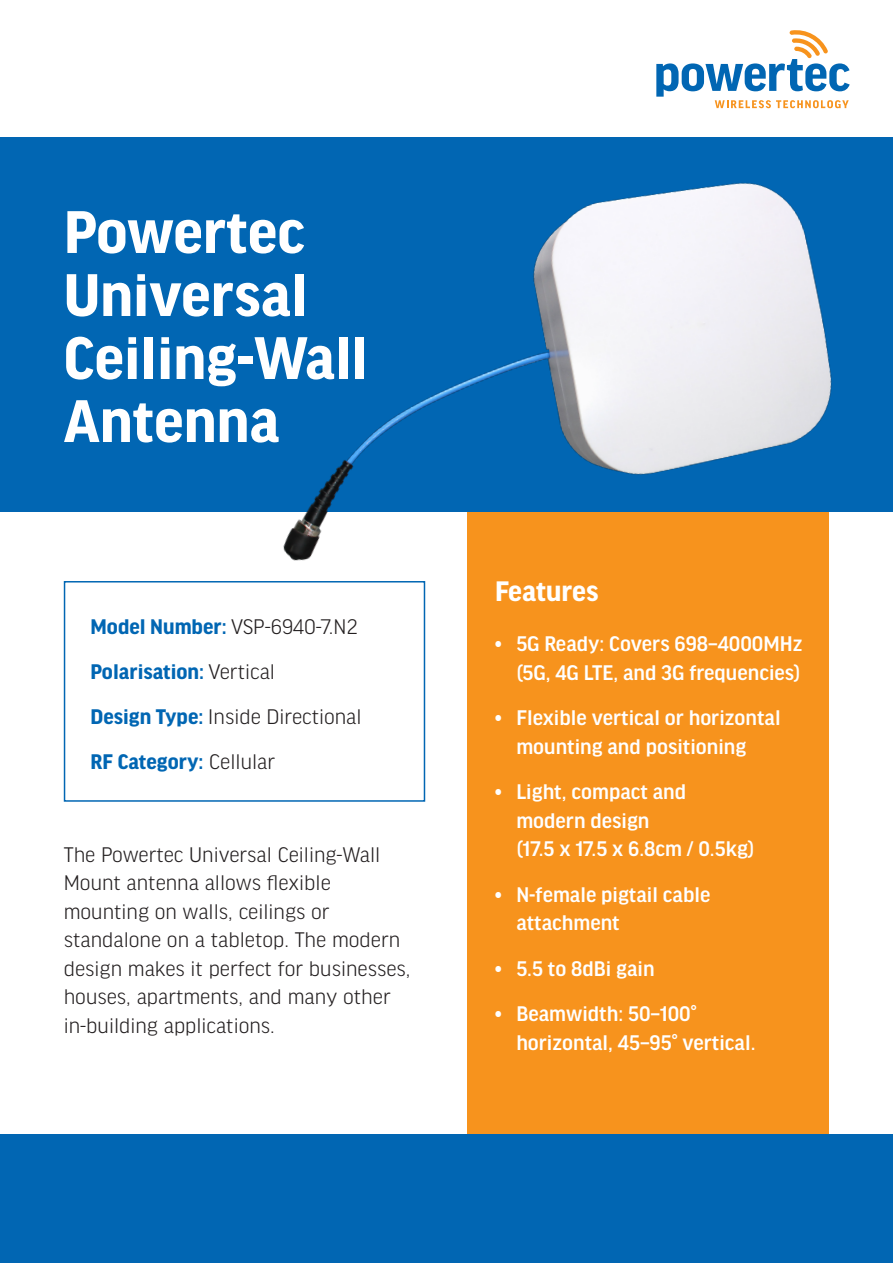
<style>
.page{position:relative;width:893px;height:1263px;background:#fff}
.page>*{position:absolute;margin:0;border:0;box-sizing:border-box;transform-origin:0 0}
.t1{font:700 63.9px/63px "Good Headline Pro";color:#fff}
.t2{font:700 30px "Good Headline Pro";color:#fff}
.t3{font:300 22.5px/28.5px "Good Headline Pro";color:#231f20}
.t4{font:500 22.5px/28.5px "Good Headline Pro";color:#fff}
.t5{font:700 22.5px "Good Headline Pro";color:#0166b3}
.s1{font-weight:700;color:#0166b3}
.s2{font-weight:300;color:#231f20}
</style>
<div class="page">
<div style="left:468px;top:449px;width:361px;height:735px;background:#f7931d"></div>
<div style="left:0;top:137px;width:893px;height:375px;background:#0166b3"></div>
<div style="left:0;top:1134px;width:893px;height:129px;background:#0166b3"></div>
<div style="left:64px;top:581px;width:361px;height:221px;border:2px solid #0166b3"></div>
<svg style="left:656px;top:30px;width:194px;height:54px"></svg>
<img style="left:195px;top:84px;width:655px;height:574px">
<p class="t1" style="left:64px;top:202px;width:306px">Powertec<br>Universal<br>Ceiling-Wall<br>Antenna</p>
<p class="t3" style="left:91px;top:612px;width:269px"><span class="s1">Model Number:</span> VSP-6940-7.N2</p>
<p class="t5" style="left:91px;top:661px;width:186px">Polarisation: <span class="s2">Vertical</span></p>
<p class="t3" style="left:91px;top:702px;width:273px"><span class="s1">Design Type:</span> Inside Directional</p>
<p class="t5" style="left:91px;top:751px;width:186px">RF Category: <span class="s2">Cellular</span></p>
<p class="t3" style="left:64px;top:840px;width:348px">The Powertec Universal Ceiling-Wall Mount antenna allows flexible mounting on walls, ceilings or standalone on a tabletop. The modern design makes it perfect for businesses, houses, apartments, and many other in-building applications.</p>
<p class="t2" style="left:495px;top:577px;width:105px">Features</p>
<p class="t4" style="left:495px;top:630px;width:309px;text-align:right">• 5G Ready: Covers 698–4000MHz (5G, 4G LTE, and 3G frequencies)</p>
<p class="t4" style="left:495px;top:704px;width:287px;text-align:center">• Flexible vertical or horizontal mounting and positioning</p>
<p class="t4" style="left:516px;top:778px;width:239px;text-indent:-21px">• Light, compact and modern design<br>(17.5 x 17.5 x 6.8cm / 0.5kg)</p>
<p class="t4" style="left:516px;top:880px;width:196px;text-indent:-21px">• N-female pigtail cable attachment</p>
<p class="t4" style="left:495px;top:954px;width:161px">• 5.5 to 8dBi gain</p>
<p class="t4" style="left:516px;top:1000px;width:241px;text-indent:-21px">• Beamwidth: 50–100° horizontal, 45–95° vertical.</p>
</div>
